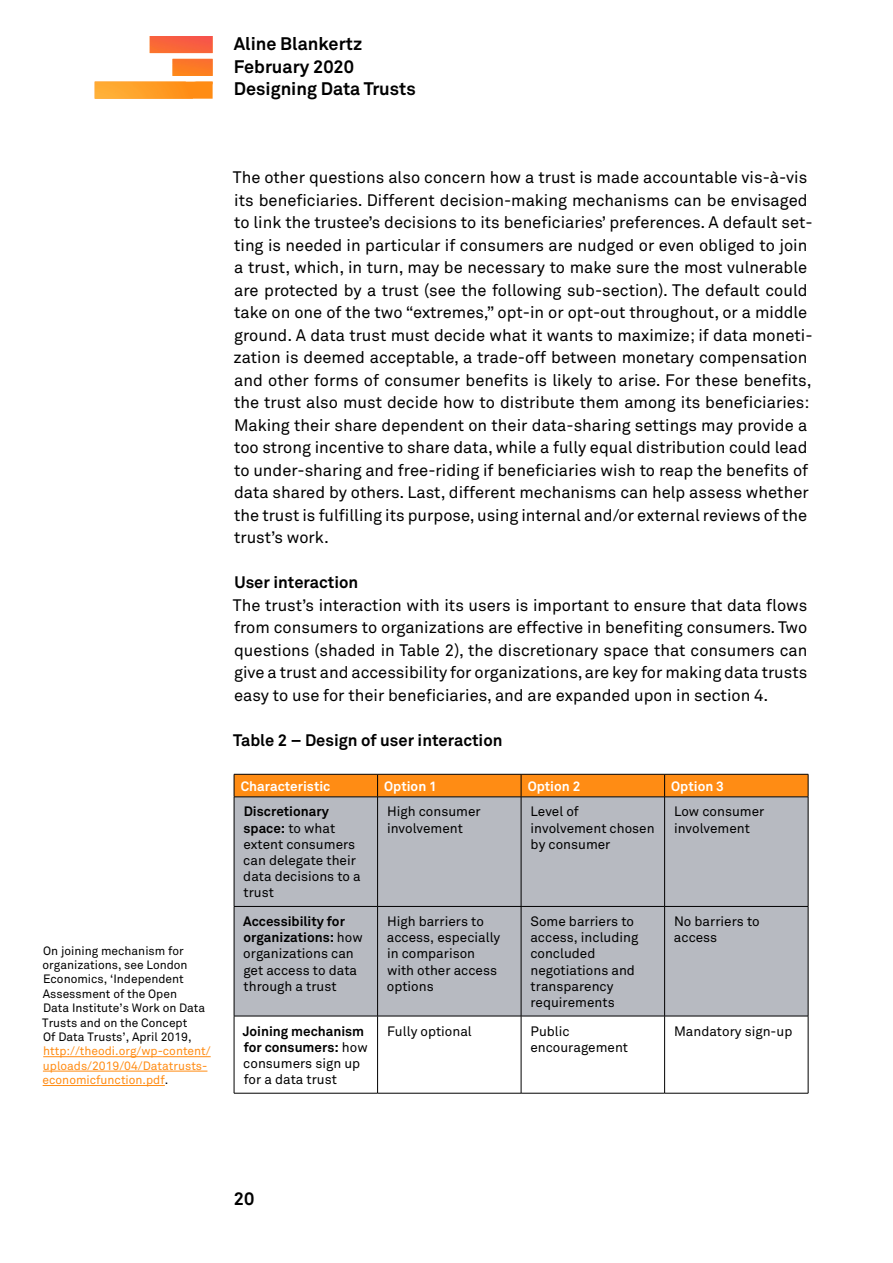
<style>
.page{position:relative;width:893px;height:1263px;background:#fff}
.page>*{position:absolute;margin:0;border:0;box-sizing:border-box;transform-origin:0 0}
.t1{font:700 18px/22.5px "Akkurat Std";color:#000}
.t2{font:16.5px/22.5px "Akkurat Std";color:#000}
.t3{font:700 16.5px "Akkurat Std";color:#000}
.t4{font:13.5px/16.2px "Akkurat Std";color:#000}
.t5{font:700 13.5px "Akkurat Std";color:#fff}
.t6{font:12px/14.4px "Akkurat Std";color:#000}
.t7{font:12px/14.4px "Akkurat Std";color:#ff8c14}
.s1{color:#000}
.s2{font-weight:700}
</style>
<div class="page">
<svg style="left:95px;top:36px;width:118px;height:63px"></svg>
<img style="left:95px;top:82px;width:98px;height:17px">
<img style="left:150px;top:36px;width:63px;height:48px">
<img style="left:150px;top:46px;width:32px;height:30px">
<div style="left:235px;top:798px;width:573px;height:218px;background:#b7bac1"></div>
<hr style="left:234px;top:1016px;width:144px;height:1px;background:#000">
<hr style="left:234px;top:1016px;width:1px;height:77px;background:#000">
<hr style="left:378px;top:1016px;width:143px;height:1px;background:#000">
<hr style="left:377px;top:1016px;width:1px;height:77px;background:#000">
<hr style="left:521px;top:1016px;width:144px;height:1px;background:#000">
<hr style="left:521px;top:1016px;width:1px;height:77px;background:#000">
<hr style="left:665px;top:1016px;width:143px;height:1px;background:#000">
<hr style="left:664px;top:1016px;width:1px;height:77px;background:#000">
<hr style="left:808px;top:1016px;width:1px;height:77px;background:#000">
<hr style="left:234px;top:1093px;width:144px;height:1px;background:#000">
<hr style="left:378px;top:1093px;width:143px;height:1px;background:#000">
<hr style="left:521px;top:1093px;width:144px;height:1px;background:#000">
<hr style="left:665px;top:1093px;width:143px;height:1px;background:#000">
<hr style="left:234px;top:797px;width:1px;height:109px;background:#000">
<hr style="left:377px;top:797px;width:1px;height:109px;background:#000">
<hr style="left:521px;top:797px;width:1px;height:109px;background:#000">
<hr style="left:664px;top:797px;width:1px;height:109px;background:#000">
<hr style="left:808px;top:797px;width:1px;height:109px;background:#000">
<hr style="left:234px;top:906px;width:144px;height:1px;background:#000">
<hr style="left:234px;top:907px;width:1px;height:109px;background:#000">
<hr style="left:378px;top:906px;width:143px;height:1px;background:#000">
<hr style="left:377px;top:907px;width:1px;height:109px;background:#000">
<hr style="left:521px;top:906px;width:144px;height:1px;background:#000">
<hr style="left:521px;top:907px;width:1px;height:109px;background:#000">
<hr style="left:665px;top:906px;width:143px;height:1px;background:#000">
<hr style="left:664px;top:907px;width:1px;height:109px;background:#000">
<hr style="left:808px;top:907px;width:1px;height:109px;background:#000">
<svg style="left:234px;top:774px;width:575px;height:23px;background:#ed8214"></svg>
<hr style="left:234px;top:797px;width:144px;height:1px;background:#000">
<hr style="left:378px;top:797px;width:143px;height:1px;background:#000">
<hr style="left:521px;top:797px;width:144px;height:1px;background:#000">
<hr style="left:665px;top:797px;width:143px;height:1px;background:#000">
<hr style="left:43px;top:1056px;width:168px;height:1px;background:#ff8c14">
<hr style="left:43px;top:1071px;width:164px;height:1px;background:#ff8c14">
<hr style="left:43px;top:1085px;width:122px;height:1px;background:#ff8c14">
<p class="t1" style="left:234px;top:32px;width:183px">Aline Blankertz<br>February 2020<br>Designing Data Trusts</p>
<p class="t6" style="left:42px;top:943px;width:165px">On joining mechanism for organizations, see London<br>Economics, ‘Independent<br>Assessment of the Open<br>Data Institute’s Work on Data<br>Trusts and on the Concept<br>Of Data Trusts’, April 2019,</p>
<p class="t7" style="left:43px;top:1044px;width:170px">http://theodi.org/wp-content/ uploads/2019/04/Datatrusts&shy;economicfunction.pdf<span class="s1">.</span></p>
<p class="t2" style="left:233px;top:166px;width:581px">The other questions also concern how a trust is made accountable vis-à-vis its beneficiaries. Different decision-making mechanisms can be envisaged to link the trustee’s decisions to its beneficiaries’ preferences. A default set&shy;ting is needed in particular if consumers are nudged or even obliged to join a trust, which, in turn, may be necessary to make sure the most vulnerable are protected by a trust (see the following sub-section). The default could take on one of the two “extremes,” opt-in or opt-out throughout, or a middle ground. A data trust must decide what it wants to maximize; if data moneti&shy;zation is deemed acceptable, a trade-off between monetary compensation and other forms of consumer benefits is likely to arise. For these benefits, the trust also must decide how to distribute them among its beneficiaries:<br>Making their share dependent on their data-sharing settings may provide a too strong incentive to share data, while a fully equal distribution could lead to under-sharing and free-riding if beneficiaries wish to reap the benefits of data shared by others. Last, different mechanisms can help assess whether the trust is fulfilling its purpose, using internal and/or external reviews of the trust’s work.</p>
<p class="t3" style="left:234px;top:572px;width:125px">User interaction</p>
<p class="t2" style="left:233px;top:594px;width:576px;text-align:justify">The trust’s interaction with its users is important to ensure that data flows from consumers to organizations are effective in benefiting consumers. Two questions (shaded in Table 2), the discretionary space that consumers can give a trust and accessibility for organizations, are key for making data trusts easy to use for their beneficiaries, and are expanded upon in section 4.</p>
<p class="t3" style="left:233px;top:730px;width:271px">Table 2 – Design of user interaction</p>
<p class="t5" style="left:241px;top:778px;width:91px">Characteristic</p>
<p class="t5" style="left:384px;top:778px;width:54px">Option 1</p>
<p class="t5" style="left:528px;top:778px;width:54px">Option 2</p>
<p class="t5" style="left:671px;top:778px;width:54px">Option 3</p>
<p class="t4" style="left:243px;top:804px;width:119px"><span class="s2">Discretionary space:</span> to what extent consumers can delegate their data decisions to a trust</p>
<p class="t4" style="left:387px;top:804px;width:95px">High consumer involvement</p>
<p class="t4" style="left:530px;top:804px;width:126px">Level of involvement chosen by consumer</p>
<p class="t4" style="left:674px;top:804px;width:92px">Low consumer involvement</p>
<p class="t4" style="left:243px;top:913px;width:121px"><span class="s2">Accessibility for organizations:</span> how organizations can get access to data through a trust</p>
<p class="t4" style="left:387px;top:913px;width:115px">High barriers to access, especially in comparison with other access options</p>
<p class="t4" style="left:530px;top:913px;width:110px">Some barriers to access, including concluded negotiations and transparency requirements</p>
<p class="t4" style="left:674px;top:913px;width:87px">No barriers to access</p>
<p class="t4" style="left:243px;top:1023px;width:126px"><span class="s2">Joining mechanism for consumers:</span> how consumers sign up for a data trust</p>
<p class="t4" style="left:387px;top:1023px;width:86px">Fully optional</p>
<p class="t4" style="left:530px;top:1023px;width:99px">Public encouragement</p>
<p class="t4" style="left:674px;top:1023px;width:120px">Mandatory sign-up</p>
<p class="t1" style="left:234px;top:1187px;width:22px">20</p>
</div>
